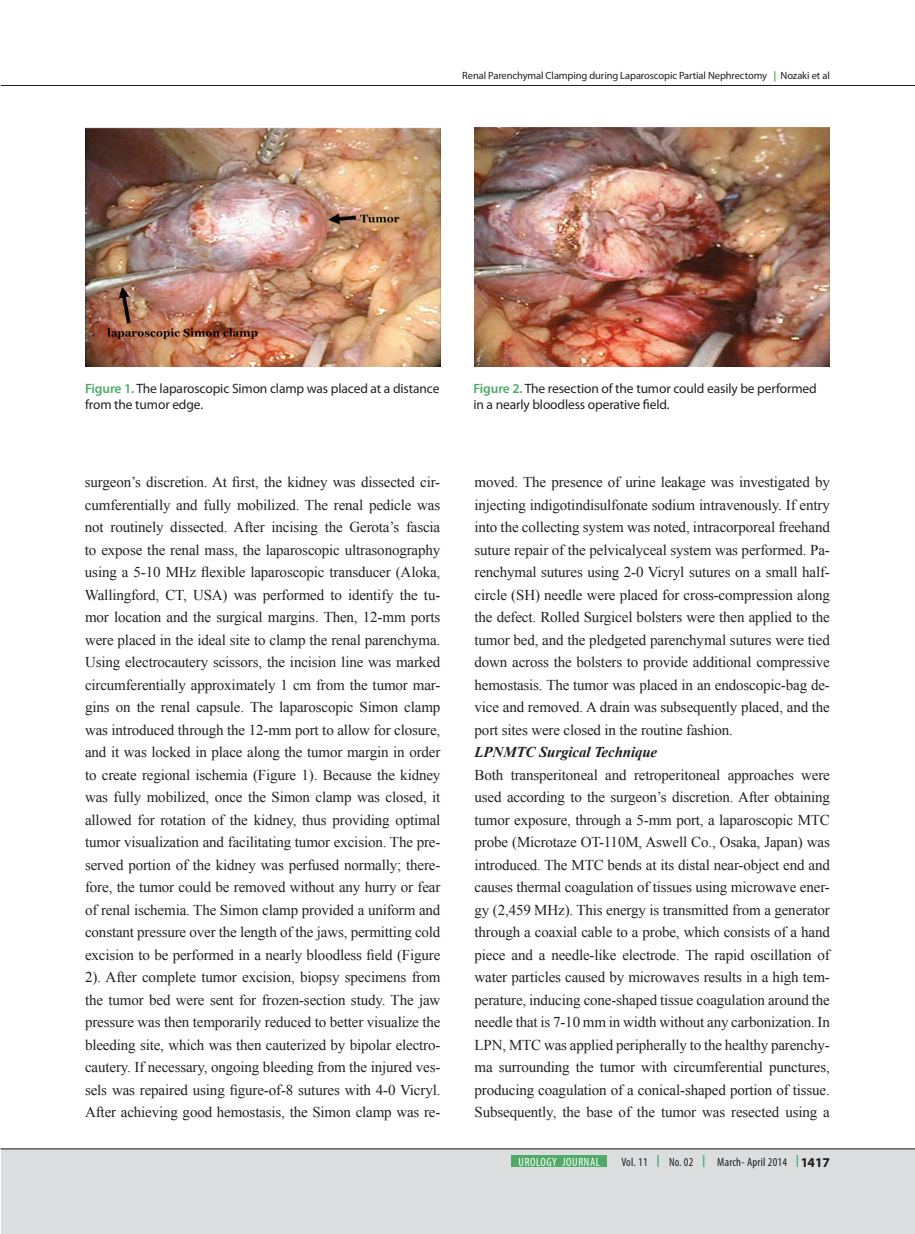
<style>
.page{position:relative;width:915px;height:1234px;background:#fff}
.page>*{position:absolute;margin:0;border:0;box-sizing:border-box;transform-origin:0 0}
.t1{font:15px/22.5px "Times New Roman";letter-spacing:-.01em;color:#231f20;text-align:justify}
.t2{font:italic 700 15px "Times New Roman";letter-spacing:-.01em;color:#231f20}
.t3{font:13.5px/16.2px "Myriad Pro";letter-spacing:-.01em;color:#231f20}
.t4{font:condensed 12px "Myriad Pro";letter-spacing:.02em;color:#231f20}
.t5{font:condensed 12px "Myriad Pro";letter-spacing:.05em;color:#fff}
.t6{font:10.5px "Myriad Pro";letter-spacing:-.01em;color:#231f20}
.s1{font-weight:700;color:#4faa66}
.s2{font-weight:600;color:#4faa66}
.s3{font-weight:700;font-stretch:normal;color:#4faa66}
.s4{font-weight:700;font-stretch:normal;font-size:13.5px}
</style>
<div class="page">
<div style="left:1px;top:1148px;width:913px;height:85px;background:#dcdddf"></div>
<hr style="left:1px;top:1148px;width:913px;height:1px;background:#231f20">
<hr style="left:1px;top:85px;width:913px;height:1px;background:#231f20">
<div style="left:511px;top:1154px;width:96px;height:12px;background:#4faa66"></div>
<img style="left:85px;top:128px;width:355px;height:238px">
<img style="left:474px;top:128px;width:355px;height:238px">
<p class="t6" style="left:462px;top:69px;width:369px">Renal Parenchymal Clamping during Laparoscopic Partial Nephrectomy <span class="s1">|</span> Nozaki et al</p>
<p class="t3" style="left:85px;top:380px;width:356px"><span class="s2">Figure 1.</span> The laparoscopic Simon clamp was placed at a distance from the tumor edge.</p>
<p class="t3" style="left:473px;top:380px;width:345px"><span class="s2">Figure 2.</span> The resection of the tumor could easily be performed in a nearly bloodless operative field.</p>
<p class="t1" style="left:85px;top:470px;width:357px">surgeon’s discretion. At first, the kidney was dissected cir&shy;cumferentially and fully mobilized. The renal pedicle was not routinely dissected. After incising the Gerota’s fascia to expose the renal mass, the laparoscopic ultrasonography using a 5-10 MHz flexible laparoscopic transducer (Aloka, Wallingford, CT, USA) was performed to identify the tu&shy;mor location and the surgical margins. Then, 12-mm ports were placed in the ideal site to clamp the renal parenchyma.<br>Using electrocautery scissors, the incision line was marked circumferentially approximately 1 cm from the tumor mar&shy;gins on the renal capsule. The laparoscopic Simon clamp was introduced through the 12-mm port to allow for closure, and it was locked in place along the tumor margin in order to create regional ischemia (Figure 1). Because the kidney was fully mobilized, once the Simon clamp was closed, it allowed for rotation of the kidney, thus providing optimal tumor visualization and facilitating tumor excision. The pre&shy;served portion of the kidney was perfused normally; there&shy;fore, the tumor could be removed without any hurry or fear of renal ischemia. The Simon clamp provided a uniform and constant pressure over the length of the jaws, permitting cold excision to be performed in a nearly bloodless field (Figure 2). After complete tumor excision, biopsy specimens from the tumor bed were sent for frozen-section study. The jaw pressure was then temporarily reduced to better visualize the bleeding site, which was then cauterized by bipolar electro&shy;cautery. If necessary, ongoing bleeding from the injured ves&shy;sels was repaired using figure-of-8 sutures with 4-0 Vicryl.<br>After achieving good hemostasis, the Simon clamp was re-</p>
<p class="t1" style="left:474px;top:470px;width:357px">moved. The presence of urine leakage was investigated by injecting indigotindisulfonate sodium intravenously. If entry into the collecting system was noted, intracorporeal freehand suture repair of the pelvicalyceal system was performed. Pa&shy;renchymal sutures using 2-0 Vicryl sutures on a small half&shy;circle (SH) needle were placed for cross-compression along the defect. Rolled Surgicel bolsters were then applied to the tumor bed, and the pledgeted parenchymal sutures were tied down across the bolsters to provide additional compressive hemostasis. The tumor was placed in an endoscopic-bag de&shy;vice and removed. A drain was subsequently placed, and the port sites were closed in the routine fashion.</p>
<p class="t2" style="left:474px;top:741px;width:184px">LPNMTC Surgical Technique</p>
<p class="t1" style="left:474px;top:763px;width:357px">Both transperitoneal and retroperitoneal approaches were used according to the surgeon’s discretion. After obtaining tumor exposure, through a 5-mm port, a laparoscopic MTC probe (Microtaze OT-110M, Aswell Co., Osaka, Japan) was introduced. The MTC bends at its distal near-object end and causes thermal coagulation of tissues using microwave ener&shy;gy (2,459 MHz). This energy is transmitted from a generator through a coaxial cable to a probe, which consists of a hand piece and a needle-like electrode. The rapid oscillation of water particles caused by microwaves results in a high tem&shy;perature, inducing cone-shaped tissue coagulation around the needle that is 7-10 mm in width without any carbonization. In LPN, MTC was applied peripherally to the healthy parenchy&shy;ma surrounding the tumor with circumferential punctures, producing coagulation of a conical-shaped portion of tissue.<br>Subsequently, the base of the tumor was resected using a</p>
<p class="t5" style="left:518px;top:1154px;width:83px">UROLOGY JOURNAL</p>
<p class="t4" style="left:621px;top:1154px;width:210px">Vol. 11 <span class="s3">|</span> No. 02 <span class="s3">|</span> March- April 2014 <span class="s3">|</span><span class="s4">1417</span></p>
</div>
